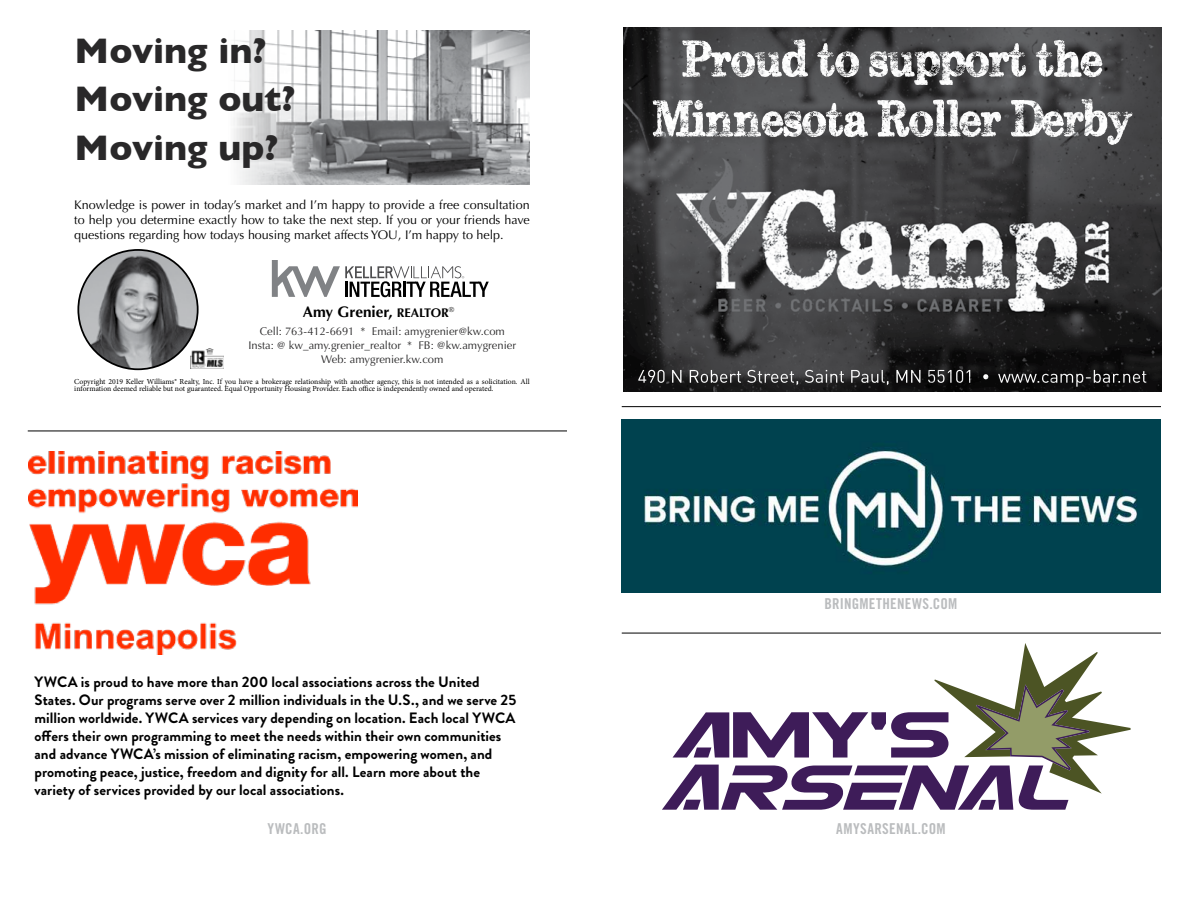
<style>
.page{position:relative;width:1188px;height:918px;background:#fff}
.page>*{position:absolute;margin:0;border:0;box-sizing:border-box;transform-origin:0 0}
.t1{font:700 36.15px/48.8px "Gill Sans";color:#292829}
.t2{font:700 15.3px "Optima";color:#000}
.t3{font:700 15px/18px "Brandon Grotesque";letter-spacing:.005em;color:#000}
.t4{font:15px "Trade Gothic LT Std Bd Cn 20";letter-spacing:.02em;color:#babcbe}
.t5{font:12.6px/15px "Optima";color:#000;text-align:justify}
.t6{font:11.1px/14px "Optima";color:#292829;text-align:center}
.t7{font:7.65px/7.4px "Minion Pro";color:#000}
.s1{font-size:12.6px}
</style>
<div class="page">
<img style="left:28px;top:451px;width:329px;height:204px">
<img style="left:233px;top:31px;width:297px;height:153px">
<img style="left:78px;top:250px;width:120px;height:119px;border-radius:60px">
<div style="left:77px;top:249px;width:122px;height:121px;border:2px solid #000;border-radius:50%"></div>
<img style="left:191px;top:349px;width:32px;height:19px">
<svg style="left:272px;top:260px;width:217px;height:37px"></svg>
<hr style="left:28px;top:431px;width:539px;height:1px;background:#000">
<img style="left:623px;top:28px;width:539px;height:363px">
<img style="left:621px;top:420px;width:540px;height:172px">
<svg style="left:662px;top:643px;width:469px;height:167px"></svg>
<hr style="left:622px;top:406px;width:539px;height:1px;background:#000">
<hr style="left:622px;top:633px;width:539px;height:1px;background:#000">
<h1 class="t1" style="left:75px;top:25px;width:222px">Moving in?<br>Moving out?<br>Moving up?</h1>
<p class="t5" style="left:74px;top:198px;width:457px">Knowledge is power in today’s market and I’m happy to provide a free consultation to help you determine exactly how to take the next step. If you or your friends have questions regarding how todays housing market affects YOU, I’m happy to help.</p>
<p class="t2" style="left:303px;top:303px;width:153px">Amy Grenier, <span class="s1">REALTOR</span><sup>®</sup></p>
<p class="t6" style="left:248px;top:325px;width:269px">Cell: 763-412-6691 * Email: amygrenier@kw.com<br>Insta: @ kw_amy.grenier_realtor * FB: @kw.amygrenier<br>Web: amygrenier.kw.com</p>
<p class="t7" style="left:74px;top:378px;width:457px">Copyright 2019 Keller Williams® Realty, Inc. If you have a brokerage relationship with another agency, this is not intended as a solicitation. All information deemed reliable but not guaranteed. Equal Opportunity Housing Provider. Each office is independently owned and operated.</p>
<p class="t4" style="left:825px;top:595px;width:134px">BRINGMETHENEWS.COM</p>
<p class="t3" style="left:35px;top:673px;width:483px">YWCA is proud to have more than 200 local associations across the United States. Our programs serve over 2 million individuals in the U.S., and we serve 25 million worldwide. YWCA services vary depending on location. Each local YWCA offers their own programming to meet the needs within their own communities and advance YWCA’s mission of eliminating racism, empowering women, and promoting peace, justice, freedom and dignity for all. Learn more about the variety of services provided by our local associations.</p>
<p class="t4" style="left:267px;top:819px;width:61px">YWCA.ORG</p>
<p class="t4" style="left:836px;top:819px;width:111px">AMYSARSENAL.COM</p>
</div>
